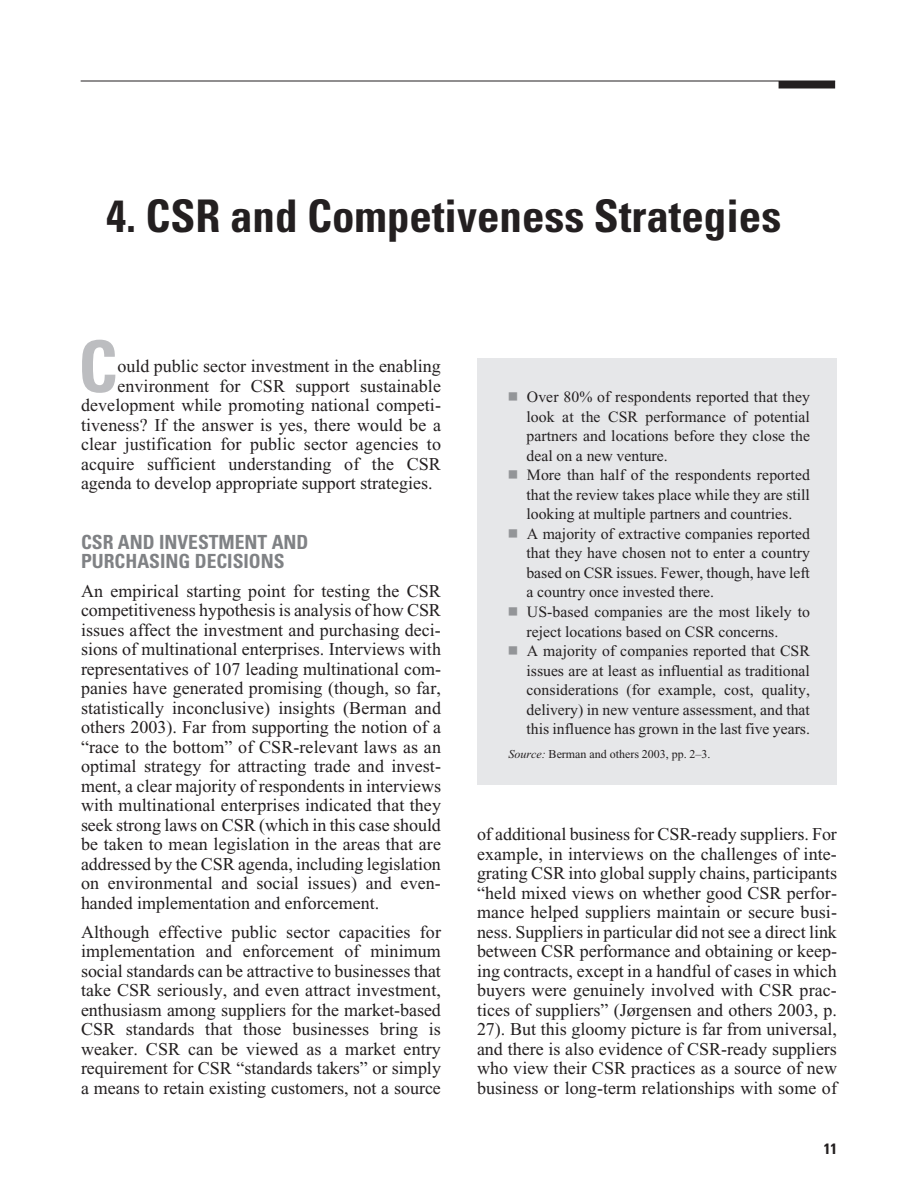
<style>
.page{position:relative;width:918px;height:1188px;background:#fff}
.page>*{position:absolute;margin:0;border:0;box-sizing:border-box;transform-origin:0 0}
.t1{font:700 condensed 71.25px "Univers";color:#bcbdc0}
.t2{font:700 condensed 45px "Univers";color:#231f20}
.t3{font:700 condensed 19.5px/19.5px "Univers";color:#808285}
.t4{font:18px/19.5px "Times";letter-spacing:.005em;color:#231f20;text-align:justify}
.t5{font:15.75px/19.5px "Times";color:#231f20}
.t6{font:700 condensed 15px "Univers";color:#231f20}
.t7{font:12px "Times";color:#231f20}
.s1{font-style:italic}
</style>
<div class="page">
<hr style="left:81px;top:81px;width:754px;height:1px;background:#231f20">
<div style="left:779px;top:81px;width:56px;height:7px;background:#231f20"></div>
<div style="left:477px;top:358px;width:360px;height:427px;background:#e6e7e9"></div>
<h2 class="t2" style="left:106px;top:199px;width:677px">4. CSR and Competiveness Strategies</h2>
<h1 class="t1" style="left:78px;top:341px;width:41px">C</h1>
<p class="t4" style="left:117px;top:358px;width:325px">ould public sector investment in the enabling</p>
<p class="t4" style="left:117px;top:378px;width:325px">environment for CSR support sustainable</p>
<p class="t4" style="left:81px;top:397px;width:361px">development while promoting national competi-</p>
<p class="t4" style="left:81px;top:417px;width:361px">tiveness? If the answer is yes, there would be a</p>
<p class="t4" style="left:81px;top:436px;width:362px">clear justification for public sector agencies to</p>
<p class="t4" style="left:81px;top:456px;width:361px">acquire sufficient understanding of the CSR</p>
<p class="t4" style="left:81px;top:475px;width:353px">agenda to develop appropriate support strategies.</p>
<p class="t3" style="left:81px;top:534px;width:229px">CSR AND INVESTMENT AND<br>PURCHASING DECISIONS</p>
<p class="t4" style="left:81px;top:583px;width:362px">An empirical starting point for testing the CSR competitiveness hypothesis is analysis of how CSR issues affect the investment and purchasing deci&shy;sions of multinational enterprises. Interviews with representatives of 107 leading multinational com&shy;panies have generated promising (though, so far, statistically inconclusive) insights (Berman and others 2003). Far from supporting the notion of a “race to the bottom” of CSR-relevant laws as an optimal strategy for attracting trade and invest&shy;ment, a clear majority of respondents in interviews with multinational enterprises indicated that they seek strong laws on CSR (which in this case should be taken to mean legislation in the areas that are addressed by the CSR agenda, including legislation on environmental and social issues) and even&shy;handed implementation and enforcement.</p>
<p class="t4" style="left:81px;top:924px;width:362px">Although effective public sector capacities for implementation and enforcement of minimum social standards can be attractive to businesses that take CSR seriously, and even attract investment, enthusiasm among suppliers for the market-based CSR standards that those businesses bring is weaker. CSR can be viewed as a market entry requirement for CSR “standards takers” or simply a means to retain existing customers, not a source</p>
<p class="t5" style="left:526px;top:389px;width:285px">Over 80% of respondents reported that they look at the CSR performance of potential partners and locations before they close the deal on a new venture.<br>More than half of the respondents reported that the review takes place while they are still looking at multiple partners and countries.<br>A majority of extractive companies reported that they have chosen not to enter a country based on CSR issues. Fewer, though, have left a country once invested there.<br>US-based companies are the most likely to reject locations based on CSR concerns.<br>A majority of companies reported that CSR issues are at least as influential as traditional considerations (for example, cost, quality, delivery) in new venture assessment, and that this influence has grown in the last five years.</p>
<p class="t7" style="left:508px;top:750px;width:204px"><span class="s1">Source:</span> Berman and others 2003, pp. 2–3.</p>
<p class="t4" style="left:477px;top:826px;width:362px">of additional business for CSR-ready suppliers. For example, in interviews on the challenges of inte&shy;grating CSR into global supply chains, participants “held mixed views on whether good CSR perfor&shy;mance helped suppliers maintain or secure busi&shy;ness. Suppliers in particular did not see a direct link between CSR performance and obtaining or keep&shy;ing contracts, except in a handful of cases in which buyers were genuinely involved with CSR prac&shy;tices of suppliers” (Jørgensen and others 2003, p.<br>27). But this gloomy picture is far from universal, and there is also evidence of CSR-ready suppliers who view their CSR practices as a source of new business or long-term relationships with some of</p>
<p class="t6" style="left:824px;top:1143px;width:15px">11</p>
</div>
